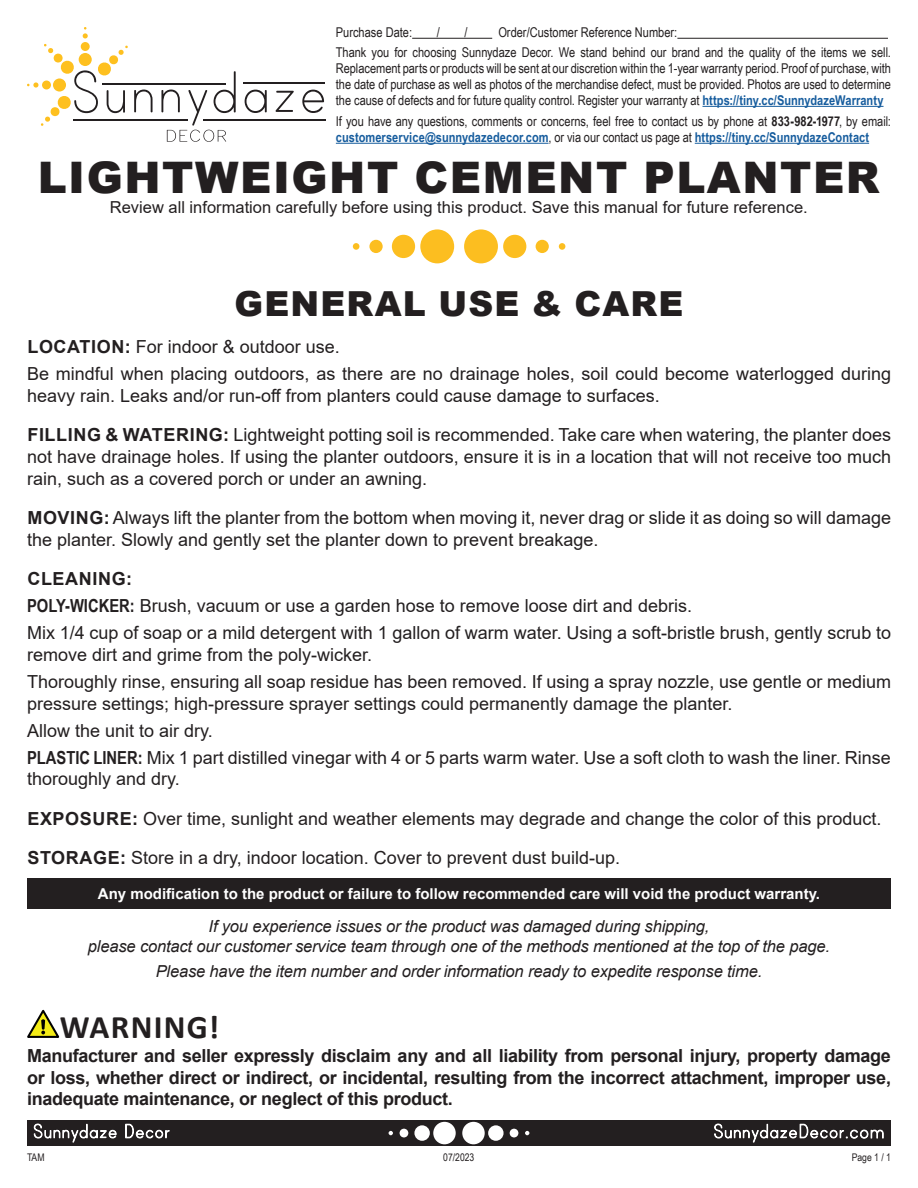
<style>
.page{position:relative;width:918px;height:1188px;background:#fff}
.page>*{position:absolute;margin:0;border:0;box-sizing:border-box;transform-origin:0 0}
.t1{font:900 43.5px "Arial";letter-spacing:.035em;color:#231f20}
.t2{font:900 34.5px "Arial";letter-spacing:.035em;color:#231f20}
.t3{font:700 33px "Calibri";letter-spacing:.04em;color:#231f20}
.t4{font:18px/21.6px "Arial";color:#231f20}
.t5{font:700 18px/21.6px "Arial";letter-spacing:-.02em;color:#231f20;text-align:justify}
.t6{font:700 18px "Arial";letter-spacing:.035em;color:#231f20}
.t7{font:italic 16.5px/19.8px "Arial";letter-spacing:-.01em;color:#231f20;text-align:center}
.t8{font:16.5px "Arial";color:#231f20}
.t9{font:700 15px "Arial";color:#fff}
.Warranty_Text{font:13.5px/15.9px "Arial Narrow";color:#231f20;text-align:justify}
.t10{font:10.5px "Arial Narrow";color:#231f20}
.s1{font-weight:700;color:#175d9e}
.s2{font-weight:700}
.s3{font-family:"Arial Narrow";font-weight:700}
</style>
<div class="page">
<div style="left:27px;top:1120px;width:864px;height:26px;background:#231f20"></div>
<div style="left:462px;top:1122px;width:23px;height:22px;background:#fff;border-radius:50%"></div>
<div style="left:488px;top:1125px;width:16px;height:16px;background:#fff;border-radius:50%"></div>
<div style="left:510px;top:1129px;width:8px;height:8px;background:#fff;border-radius:50%"></div>
<svg style="left:525px;top:1131px;width:4px;height:4px"></svg>
<div style="left:433px;top:1122px;width:23px;height:22px;background:#fff;border-radius:50%"></div>
<div style="left:414px;top:1125px;width:16px;height:16px;background:#fff;border-radius:50%"></div>
<div style="left:400px;top:1129px;width:8px;height:8px;background:#fff;border-radius:50%"></div>
<svg style="left:389px;top:1131px;width:4px;height:4px"></svg>
<svg style="left:34px;top:1123px;width:83px;height:20px"></svg>
<svg style="left:125px;top:1124px;width:45px;height:15px"></svg>
<svg style="left:714px;top:1123px;width:170px;height:20px"></svg>
<svg style="left:134px;top:90px;width:19px;height:22px"></svg>
<svg style="left:245px;top:90px;width:22px;height:23px"></svg>
<svg style="left:276px;top:91px;width:18px;height:21px"></svg>
<svg style="left:302px;top:90px;width:22px;height:23px"></svg>
<svg style="left:81px;top:42px;width:9px;height:9px"></svg>
<svg style="left:83px;top:27px;width:5px;height:11px"></svg>
<svg style="left:27px;top:44px;width:101px;height:82px"></svg>
<hr style="left:244px;top:83px;width:81px;height:1px;background:#231f20">
<hr style="left:102px;top:83px;width:124px;height:1px;background:#231f20">
<hr style="left:73px;top:119px;width:115px;height:1px;background:#231f20">
<hr style="left:203px;top:119px;width:122px;height:1px;background:#231f20">
<svg style="left:161px;top:71px;width:75px;height:71px"></svg>
<hr style="left:702px;top:106px;width:182px;height:1px;background:#175d9e">
<hr style="left:336px;top:143px;width:213px;height:1px;background:#175d9e">
<hr style="left:695px;top:143px;width:174px;height:1px;background:#175d9e">
<hr style="left:412px;top:38px;width:80px;height:1px;background:#231f20">
<hr style="left:677px;top:38px;width:211px;height:1px;background:#231f20">
<div style="left:27px;top:878px;width:864px;height:31px;background:#231f20"></div>
<svg style="left:27px;top:1010px;width:32px;height:28px"></svg>
<div style="left:464px;top:229px;width:34px;height:34px;background:#fcbe20;border-radius:50%"></div>
<div style="left:503px;top:235px;width:23px;height:23px;background:#fcbe20;border-radius:50%"></div>
<div style="left:536px;top:240px;width:13px;height:13px;background:#fcbe20;border-radius:50%"></div>
<div style="left:559px;top:243px;width:6px;height:7px;background:#fcbe20;border-radius:50%"></div>
<div style="left:420px;top:229px;width:34px;height:34px;background:#fcbe20;border-radius:50%"></div>
<div style="left:392px;top:235px;width:23px;height:23px;background:#fcbe20;border-radius:50%"></div>
<div style="left:369px;top:240px;width:14px;height:13px;background:#fcbe20;border-radius:50%"></div>
<div style="left:353px;top:243px;width:6px;height:7px;background:#fcbe20;border-radius:50%"></div>
<p class="Warranty_Text" style="left:336px;top:24px;width:78px">Purchase Date:</p>
<p class="Warranty_Text" style="left:437px;top:24px;width:5px">/</p>
<p class="Warranty_Text" style="left:465px;top:24px;width:5px">/</p>
<p class="Warranty_Text" style="left:498px;top:24px;width:181px">Order/Customer Reference Number:</p>
<p class="Warranty_Text" style="left:336px;top:44px;width:557px">Thank you for choosing Sunnydaze Decor. We stand behind our brand and the quality of the items we sell.<br>Replacement parts or products will be sent at our discretion within the 1-year warranty period. Proof of purchase, with the date of purchase as well as photos of the merchandise defect, must be provided. Photos are used to determine the cause of defects and for future quality control. Register your warranty at <span class="s1">https://tiny.cc/SunnydazeWarranty</span></p>
<p class="Warranty_Text" style="left:336px;top:112px;width:557px">If you have any questions, comments or concerns, feel free to contact us by phone at <span class="s2">833-982-1977</span>, by email: <span class="s1">customerservice@sunnydazedecor.com</span>, or via our contact us page at <span class="s1">https://tiny.cc/SunnydazeContact</span></p>
<p class="t1" style="left:38px;top:146px;width:844px">LIGHTWEIGHT CEMENT PLANTER</p>
<p class="t8" style="left:110px;top:195px;width:699px">Review all information carefully before using this product. Save this manual for future reference.</p>
<p class="t2" style="left:235px;top:279px;width:450px">GENERAL USE &amp; CARE</p>
<p class="t4" style="left:27px;top:336px;width:314px"><span class="s2">LOCATION:</span> For indoor &amp; outdoor use.</p>
<p class="t4" style="left:27px;top:363px;width:865px">Be mindful when placing outdoors, as there are no drainage holes, soil could become waterlogged during heavy rain. Leaks and/or run-off from planters could cause damage to surfaces.</p>
<p class="t4" style="left:27px;top:424px;width:866px;text-align:justify"><span class="s2">FILLING &amp; WATERING:</span> Lightweight potting soil is recommended. Take care when watering, the planter does not have drainage holes. If using the planter outdoors, ensure it is in a location that will not receive too much rain, such as a covered porch or under an awning.</p>
<p class="t4" style="left:27px;top:507px;width:865px"><span class="s2">MOVING:</span> Always lift the planter from the bottom when moving it, never drag or slide it as doing so will damage the planter. Slowly and gently set the planter down to prevent breakage.</p>
<p class="t6" style="left:27px;top:566px;width:106px">CLEANING:</p>
<p class="t4" style="left:27px;top:595px;width:666px"><span class="s3">POLY-WICKER:</span> Brush, vacuum or use a garden hose to remove loose dirt and debris.</p>
<p class="t4" style="left:27px;top:622px;width:866px">Mix 1/4 cup of soap or a mild detergent with 1 gallon of warm water. Using a soft-bristle brush, gently scrub to remove dirt and grime from the poly-wicker.</p>
<p class="t4" style="left:27px;top:671px;width:865px">Thoroughly rinse, ensuring all soap residue has been removed. If using a spray nozzle, use gentle or medium pressure settings; high-pressure sprayer settings could permanently damage the planter.</p>
<p class="t4" style="left:27px;top:719px;width:187px">Allow the unit to air dry.</p>
<p class="t4" style="left:27px;top:746px;width:865px"><span class="s3">PLASTIC LINER:</span> Mix 1 part distilled vinegar with 4 or 5 parts warm water. Use a soft cloth to wash the liner. Rinse thoroughly and dry.</p>
<p class="t4" style="left:27px;top:808px;width:856px"><span class="s2">EXPOSURE:</span> Over time, sunlight and weather elements may degrade and change the color of this product.</p>
<p class="t4" style="left:27px;top:847px;width:594px"><span class="s2">STORAGE:</span> Store in a dry, indoor location. Cover to prevent dust build-up.</p>
<p class="t9" style="left:98px;top:883px;width:724px">Any modification to the product or failure to follow recommended care will void the product warranty.</p>
<p class="t7" style="left:88px;top:917px;width:744px">If you experience issues or the product was damaged during shipping,<br>please contact our customer service team through one of the methods mentioned at the top of the page.</p>
<p class="t7" style="left:156px;top:962px;width:608px">Please have the item number and order information ready to expedite response time.</p>
<p class="t3" style="left:60px;top:1004px;width:161px">WARNING!</p>
<p class="t5" style="left:27px;top:1045px;width:866px">Manufacturer and seller expressly disclaim any and all liability from personal injury, property damage or loss, whether direct or indirect, or incidental, resulting from the incorrect attachment, improper use, inadequate maintenance, or neglect of this product.</p>
<p class="t10" style="left:27px;top:1150px;width:19px">TAM</p>
<p class="t10" style="left:443px;top:1150px;width:33px">07/2023</p>
<p class="t10" style="left:852px;top:1150px;width:41px">Page 1 / 1</p>
</div>
